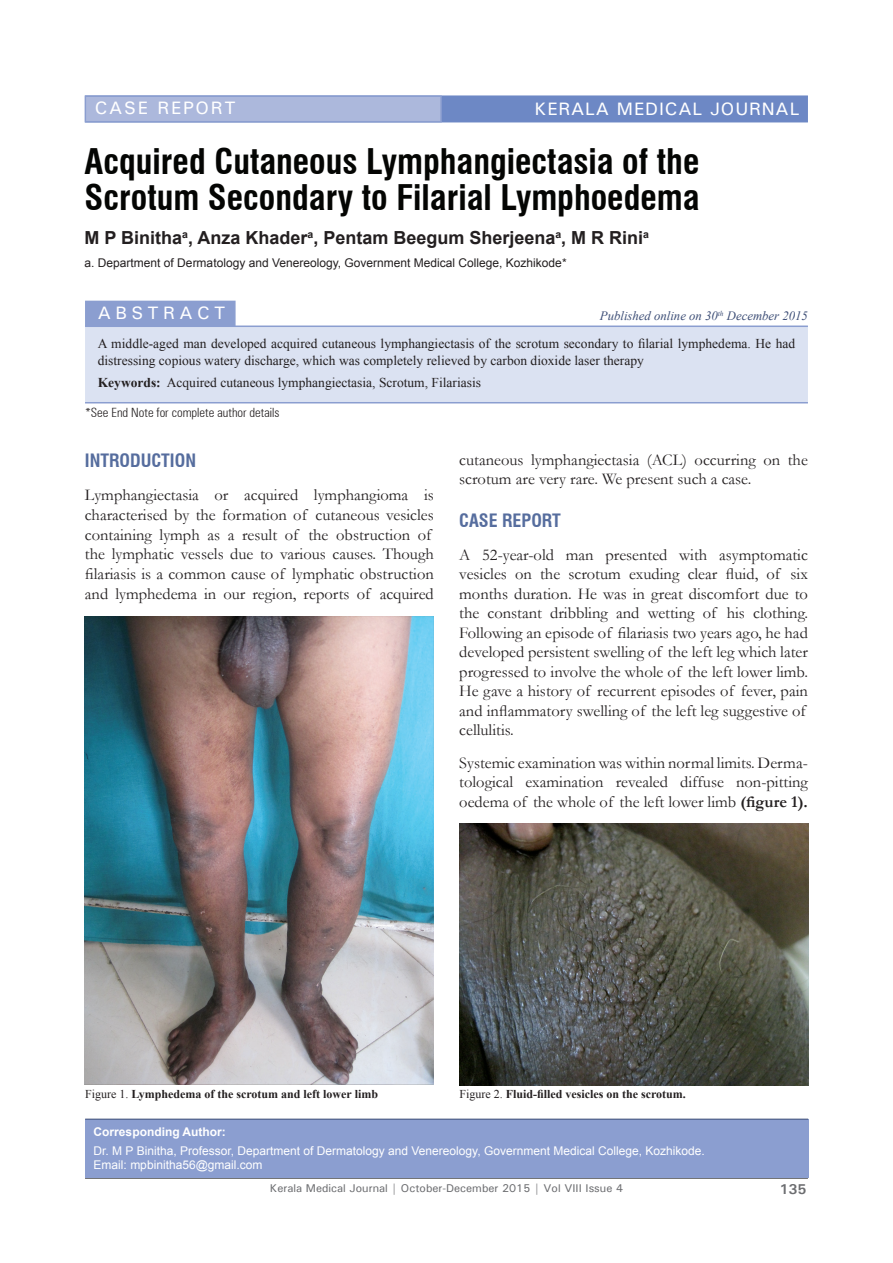
<style>
.page{position:relative;width:893px;height:1263px;background:#fff}
.page>*{position:absolute;margin:0;border:0;box-sizing:border-box;transform-origin:0 0}
.t1{font:700 condensed 34.5px/36px "Swiss 721 BT";color:#040503}
.Title_Name{font:700 18px "Arial";color:#231f20}
.Head_1{font:700 condensed 18px "Swiss 721 BT";color:#566d9e}
.t2{font:500 18px "Univers";letter-spacing:.05em;color:#fff}
.t3{font:500 18px "Univers";letter-spacing:.1em;color:#fff}
.t4{font:500 18px "Univers";letter-spacing:.25em;color:#fff}
.Para_1{font:16.5px/19.5px "Garamond";color:#231f20}
.t5{font:700 14.25px "Univers";color:#6c6d70}
.Abstract{font:13.5px/16.5px "Times New Roman";color:#231f20}
.t6{font:300 condensed 12.75px "Zurich BT";color:#231f20}
.t7{font:italic 12.75px "Times New Roman";color:#3e4f77}
.Corresponding_Author{font:12px/14.4px "Arial";color:#fff}
.t8{font:700 12px "Times New Roman";color:#231f20}
.Title_Name-2{font:12px "Arial";color:#231f20}
.t9{font:700 12px "Arial";color:#fff}
.t10{font:500 11.25px "Univers";color:#6c6d70}
.s1{font-weight:700}
.s2{font-weight:400}
</style>
<div class="page">
<hr style="left:85px;top:1178px;width:723px;height:1px;background:#57585a">
<div style="left:85px;top:95px;width:723px;height:27px;background:#6d88c5;border:2px solid #6d88c5"></div>
<div style="left:85px;top:95px;width:357px;height:27px;background:#acb8dc;border:2px solid #8b9ed0"></div>
<div style="left:85px;top:1119px;width:723px;height:59px;background:#8b9ed0"></div>
<hr style="left:85px;top:1119px;width:723px;height:1px;background:#3e4f77">
<div style="left:85px;top:301px;width:151px;height:26px;background:#8b9ed0"></div>
<div style="left:85px;top:327px;width:723px;height:75px;background:#dbe2f2"></div>
<hr style="left:85px;top:325px;width:723px;height:2px;background:#8b9ed0">
<hr style="left:85px;top:402px;width:723px;height:1px;background:#8b9ed0">
<img style="left:85px;top:617px;width:349px;height:468px">
<img style="left:459px;top:824px;width:349px;height:262px">
<p class="t3" style="left:95px;top:97px;width:142px">CASE REPORT</p>
<p class="t2" style="left:534px;top:97px;width:266px">KERALA MEDICAL JOURNAL</p>
<p class="t1" style="left:85px;top:143px;width:616px">Acquired Cutaneous Lymphangiectasia of the<br>Scrotum Secondary to Filarial Lymphoedema</p>
<p class="Title_Name" style="left:85px;top:226px;width:566px">M P Binitha<sup>a</sup>, Anza Khader<sup>a</sup>, Pentam Beegum Sherjeena<sup>a</sup>, M R Rini<sup>a</sup></p>
<p class="Title_Name-2" style="left:85px;top:255px;width:484px">a. Department of Dermatology and Venereology, Government Medical College, Kozhikode*</p>
<p class="t4" style="left:98px;top:301px;width:129px">ABSTRACT</p>
<p class="Abstract" style="left:98px;top:335px;width:699px">A middle-aged man developed acquired cutaneous lymphangiectasis of the scrotum secondary to filarial lymphedema. He had distressing copious watery discharge, which was completely relieved by carbon dioxide laser therapy</p>
<p class="Abstract" style="left:98px;top:374px;width:385px"><span class="s1">Keywords:</span> Acquired cutaneous lymphangiectasia, Scrotum, Filariasis</p>
<p class="t6" style="left:85px;top:404px;width:196px">*See End Note for complete author details</p>
<p class="t7" style="left:600px;top:307px;width:209px">Published online on 30<sup>th</sup> December 2015</p>
<p class="Head_1" style="left:85px;top:450px;width:113px">INTRODUCTION</p>
<p class="Para_1" style="left:85px;top:484px;width:350px">Lymphangiectasia or acquired lymphangioma is characterised by the formation of cutaneous vesicles containing lymph as a result of the obstruction of the lymphatic vessels due to various causes. Though filariasis is a common cause of lymphatic obstruction and lymphedema in our region, reports of acquired</p>
<p class="Para_1" style="left:459px;top:449px;width:350px">cutaneous lymphangiectasia (ACL) occurring on the scrotum are very rare. We present such a case.</p>
<p class="Head_1" style="left:459px;top:510px;width:103px">CASE REPORT</p>
<p class="Para_1" style="left:459px;top:544px;width:350px">A 52-year-old man presented with asymptomatic vesicles on the scrotum exuding clear fluid, of six months duration. He was in great discomfort due to the constant dribbling and wetting of his clothing.<br>Following an episode of filariasis two years ago, he had developed persistent swelling of the left leg which later progressed to involve the whole of the left lower limb.<br>He gave a history of recurrent episodes of fever, pain and inflammatory swelling of the left leg suggestive of cellulitis.</p>
<p class="Para_1" style="left:459px;top:752px;width:350px;text-align:justify">Systemic examination was within normal limits. Derma&shy;tological examination revealed diffuse non-pitting oedema of the whole of the left lower limb <span class="s1">(figure 1).</span></p>
<p class="t8" style="left:85px;top:1086px;width:294px"><span class="s2">Figure 1.</span> Lymphedema of the scrotum and left lower limb</p>
<p class="t8" style="left:459px;top:1086px;width:228px"><span class="s2">Figure 2.</span> Fluid-filled vesicles on the scrotum.</p>
<p class="t9" style="left:94px;top:1124px;width:134px">Corresponding Author:</p>
<p class="Corresponding_Author" style="left:94px;top:1144px;width:613px">Dr. M P Binitha, Professor, Department of Dermatology and Venereology, Government Medical College, Kozhikode.<br>Email: mpbinitha56@gmail.com</p>
<p class="t10" style="left:270px;top:1181px;width:355px">Kerala Medical Journal | October-December 2015 | Vol VIII Issue 4</p>
<p class="t5" style="left:780px;top:1180px;width:28px">135</p>
</div>
